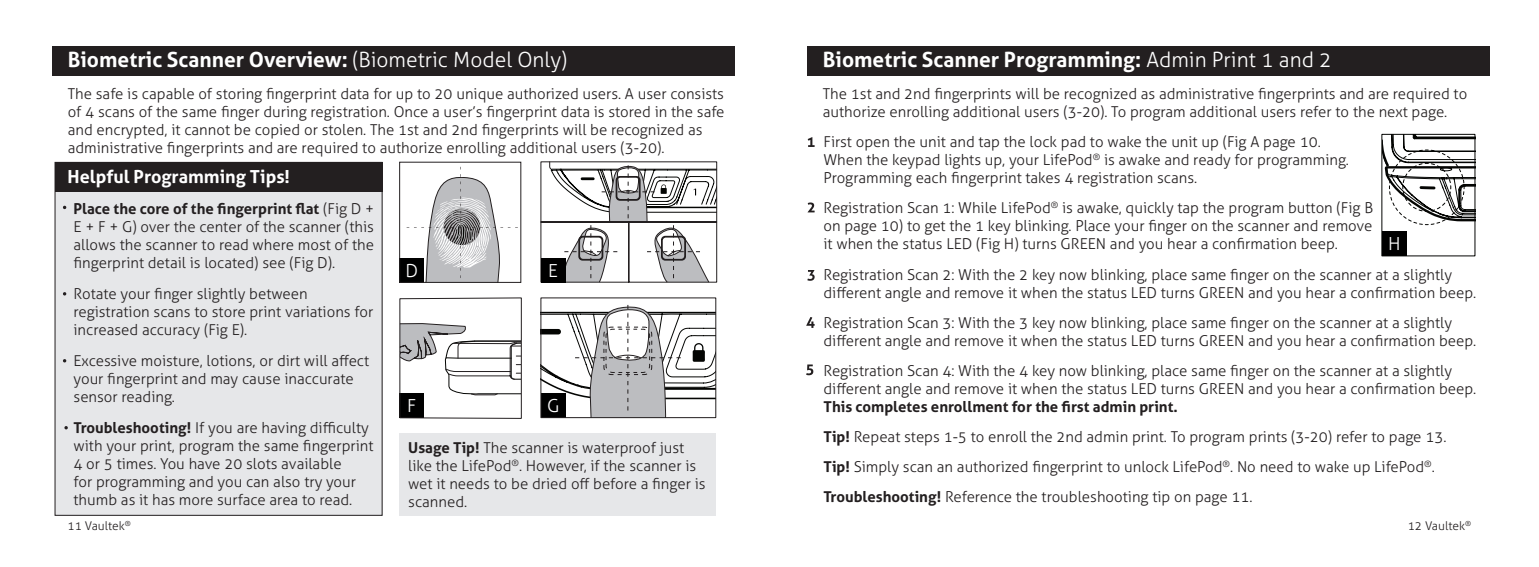
<style>
.page{position:relative;width:1539px;height:567px;background:#fff}
.page>*{position:absolute;margin:0;border:0;box-sizing:border-box;transform-origin:0 0}
.t1{font:700 21px "Aller";color:#fff}
.t2{font:700 18px "Aller";color:#fff}
.t3{font:300 18px "Aller";color:#fff}
.t4{font:300 15px/18px "Aller";color:#231f20}
.t5{font:300 12px "Aller";color:#231f20}
.s1{font-weight:300}
.s2{font-weight:700}
</style>
<div class="page">
<div style="left:399px;top:434px;width:317px;height:82px;background:#e6e7e9"></div>
<div style="left:52px;top:46px;width:683px;height:30px;background:#231f20"></div>
<div style="left:55px;top:162px;width:327px;height:354px;background:#e6e7e9"></div>
<div style="left:55px;top:162px;width:327px;height:30px;background:#231f20"></div>
<div style="left:55px;top:162px;width:327px;height:354px;border:1px solid #231f20"></div>
<svg style="left:407px;top:167px;width:111px;height:114px"></svg>
<div style="left:400px;top:258px;width:24px;height:25px;background:#000"></div>
<div style="left:399px;top:162px;width:122px;height:121px;border:1px solid #231f20"></div>
<svg style="left:63px;top:292px;width:3px;height:4px"></svg>
<svg style="left:64px;top:426px;width:4px;height:3px"></svg>
<div style="left:807px;top:46px;width:683px;height:29px;background:#231f20"></div>
<svg style="left:808px;top:137px;width:7px;height:10px"></svg>
<svg style="left:808px;top:202px;width:7px;height:10px"></svg>
<svg style="left:807px;top:270px;width:8px;height:11px"></svg>
<svg style="left:806px;top:317px;width:9px;height:11px"></svg>
<svg style="left:1384px;top:136px;width:89px;height:89px"></svg>
<div style="left:1382px;top:232px;width:25px;height:24px;background:#000"></div>
<svg style="left:540px;top:161px;width:177px;height:122px"></svg>
<div style="left:541px;top:258px;width:24px;height:24px;background:#000"></div>
<svg style="left:541px;top:305px;width:175px;height:114px"></svg>
<div style="left:541px;top:298px;width:175px;height:120px;border:1px solid #231f20"></div>
<svg style="left:399px;top:297px;width:123px;height:122px"></svg>
<svg style="left:806px;top:364px;width:7px;height:11px"></svg>
<div style="left:1382px;top:134px;width:93px;height:122px;border:1px solid #040503"></div>
<p class="t1" style="left:68px;top:47px;width:501px">Biometric Scanner Overview: <span class="s1">(Biometric Model Only)</span></p>
<p class="t4" style="left:68px;top:84px;width:658px">The safe is capable of storing fingerprint data for up to 20 unique authorized users. A user consists of 4 scans of the same finger during registration. Once a user’s fingerprint data is stored in the safe and encrypted, it cannot be copied or stolen. The 1st and 2nd fingerprints will be recognized as administrative fingerprints and are required to authorize enrolling additional users (3-20).</p>
<p class="t1" style="left:823px;top:47px;width:510px">Biometric Scanner Programming: <span class="s1">Admin Print 1 and 2</span></p>
<p class="t4" style="left:823px;top:84px;width:646px">The 1st and 2nd fingerprints will be recognized as administrative fingerprints and are required to authorize enrolling additional users (3-20). To program additional users refer to the next page.</p>
<p class="t4" style="left:824px;top:133px;width:527px">First open the unit and tap the lock pad to wake the unit up (Fig A page 10.<br>When the keypad lights up, your LifePod<sup>®</sup> is awake and ready for programming.<br>Programming each fingerprint takes 4 registration scans.</p>
<p class="t4" style="left:824px;top:199px;width:551px;text-align:justify">Registration Scan 1: While LifePod<sup>®</sup> is awake, quickly tap the program button (Fig B on page 10) to get the 1 key blinking. Place your finger on the scanner and remove it when the status LED (Fig H) turns GREEN and you hear a confirmation beep.</p>
<p class="t2" style="left:68px;top:166px;width:224px">Helpful Programming Tips!</p>
<p class="t4" style="left:74px;top:199px;width:302px;text-align:justify"><span class="s2">Place the core of the fingerprint flat</span> (Fig D + E + F + G) over the center of the scanner (this allows the scanner to read where most of the fingerprint detail is located) see (Fig D).</p>
<p class="t4" style="left:74px;top:284px;width:301px">Rotate your finger slightly between registration scans to store print variations for increased accuracy (Fig E).</p>
<p class="t4" style="left:74px;top:352px;width:297px">Excessive moisture, lotions, or dirt will affect your fingerprint and may cause inaccurate sensor reading.</p>
<p class="t4" style="left:74px;top:419px;width:301px"><span class="s2">Troubleshooting!</span> If you are having difficulty with your print, program the same fingerprint 4 or 5 times. You have 20 slots available<br>for programming and you can also try your thumb as it has more surface area to read.</p>
<p class="t3" style="left:1388px;top:233px;width:14px">H</p>
<p class="t3" style="left:405px;top:260px;width:14px">D</p>
<p class="t3" style="left:548px;top:259px;width:11px">E</p>
<p class="t4" style="left:824px;top:266px;width:654px">Registration Scan 2: With the 2 key now blinking, place same finger on the scanner at a slightly different angle and remove it when the status LED turns GREEN and you hear a confirmation beep.</p>
<p class="t4" style="left:824px;top:314px;width:654px">Registration Scan 3: With the 3 key now blinking, place same finger on the scanner at a slightly different angle and remove it when the status LED turns GREEN and you hear a confirmation beep.</p>
<p class="t4" style="left:824px;top:362px;width:654px">Registration Scan 4: With the 4 key now blinking, place same finger on the scanner at a slightly different angle and remove it when the status LED turns GREEN and you hear a confirmation beep.<br><span class="s2">This completes enrollment for the first admin print.</span></p>
<p class="t4" style="left:824px;top:428px;width:624px"><span class="s2">Tip!</span> Repeat steps 1-5 to enroll the 2nd admin print. To program prints (3-20) refer to page 13.</p>
<p class="t4" style="left:824px;top:458px;width:613px"><span class="s2">Tip!</span> Simply scan an authorized fingerprint to unlock LifePod<sup>®</sup>. No need to wake up LifePod<sup>®</sup>.</p>
<p class="t4" style="left:824px;top:488px;width:431px"><span class="s2">Troubleshooting!</span> Reference the troubleshooting tip on page 11.</p>
<p class="t3" style="left:407px;top:394px;width:11px">F</p>
<p class="t3" style="left:547px;top:394px;width:14px">G</p>
<p class="t4" style="left:408px;top:439px;width:299px"><span class="s2">Usage Tip!</span> The scanner is waterproof just like the LifePod<sup>®</sup>. However, if the scanner is wet it needs to be dried off before a finger is scanned.</p>
<p class="t5" style="left:68px;top:519px;width:65px">11 Vaultek<sup>®</sup></p>
<p class="t5" style="left:1408px;top:519px;width:65px">12 Vaultek<sup>®</sup></p>
</div>
